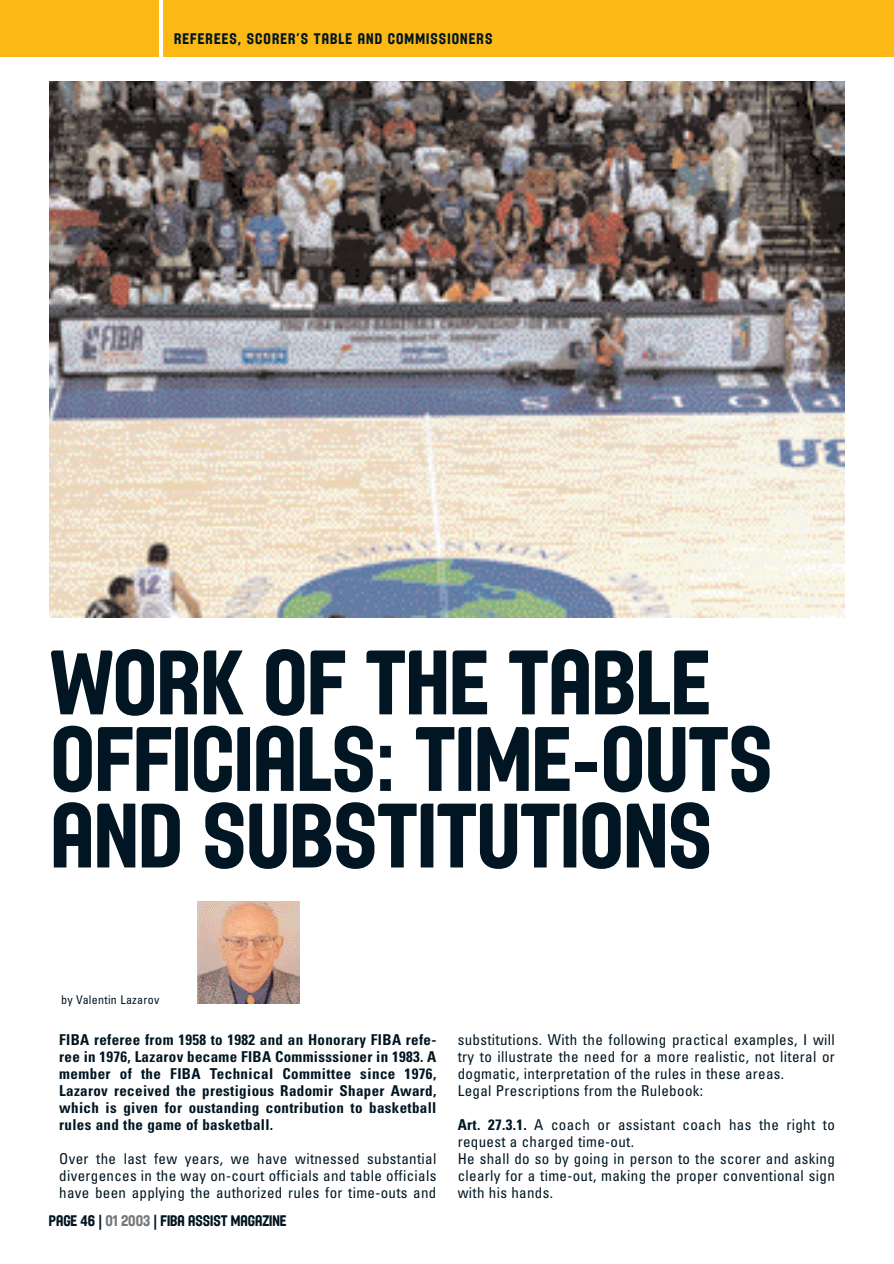
<style>
.page{position:relative;width:894px;height:1264px;background:#fff}
.page>*{position:absolute;margin:0;border:0;box-sizing:border-box;transform-origin:0 0}
.t1{font:89.25px/76.5px "Fiba";color:#011622}
.t2{font:condensed 15px/17px "Univers";letter-spacing:.02em;color:#011622}
.t3{font:700 condensed 15px/17px "Univers";letter-spacing:.02em;color:#011622;text-align:justify}
.t4{font:15px "Fiba";letter-spacing:.075em;color:#011622}
.t5{font:15px "Fiba";color:#011622}
.t6{font:condensed 12px "Univers";letter-spacing:.02em;color:#011622}
.s1{font-family:"Univers";font-weight:700;font-stretch:condensed}
.s2{color:#76787b}
.s3{font-weight:700}
</style>
<div class="page">
<img style="left:0;top:0;width:893px;height:1004px">
<p class="t4" style="left:174px;top:30px;width:320px">REFEREES<span class="s1">,</span> SCORER<span class="s1">’</span>S TABLE AND COMMISSIONERS</p>
<h1 class="t1" style="left:51px;top:645px;width:723px">WORK OF THE TABLE<br>OFFICIALS<span class="s1">:</span> TIME<span class="s1">-</span>OUTS<br>AND SUBSTITUTIONS</h1>
<p class="t6" style="left:61px;top:995px;width:100px">by Valentin Lazarov</p>
<p class="t3" style="left:59px;top:1032px;width:378px">FIBA referee from 1958 to 1982 and an Honorary FIBA refe&shy;ree in 1976, Lazarov became FIBA Commisssioner in 1983. A member of the FIBA Technical Committee since 1976, Lazarov received the prestigious Radomir Shaper Award, which is given for oustanding contribution to basketball rules and the game of basketball.</p>
<p class="t2" style="left:59px;top:1151px;width:378px;text-align:justify">Over the last few years, we have witnessed substantial divergences in the way on-court officials and table officials have been applying the authorized rules for time-outs and</p>
<p class="t5" style="left:49px;top:1211px;width:239px">PAGE 46 <span class="s1">|</span> <span class="s2">01 2003</span> <span class="s1">|</span> FIBA ASSIST MAGAZINE</p>
<p class="t2" style="left:457px;top:1032px;width:378px">substitutions. With the following practical examples, I will try to illustrate the need for a more realistic, not literal or dogmatic, interpretation of the rules in these areas.<br>Legal Prescriptions from the Rulebook:</p>
<p class="t2" style="left:457px;top:1117px;width:378px"><span class="s3">Art. 27.3.1.</span> A coach or assistant coach has the right to request a charged time-out.<br>He shall do so by going in person to the scorer and asking clearly for a time-out, making the proper conventional sign with his hands.</p>
</div>
